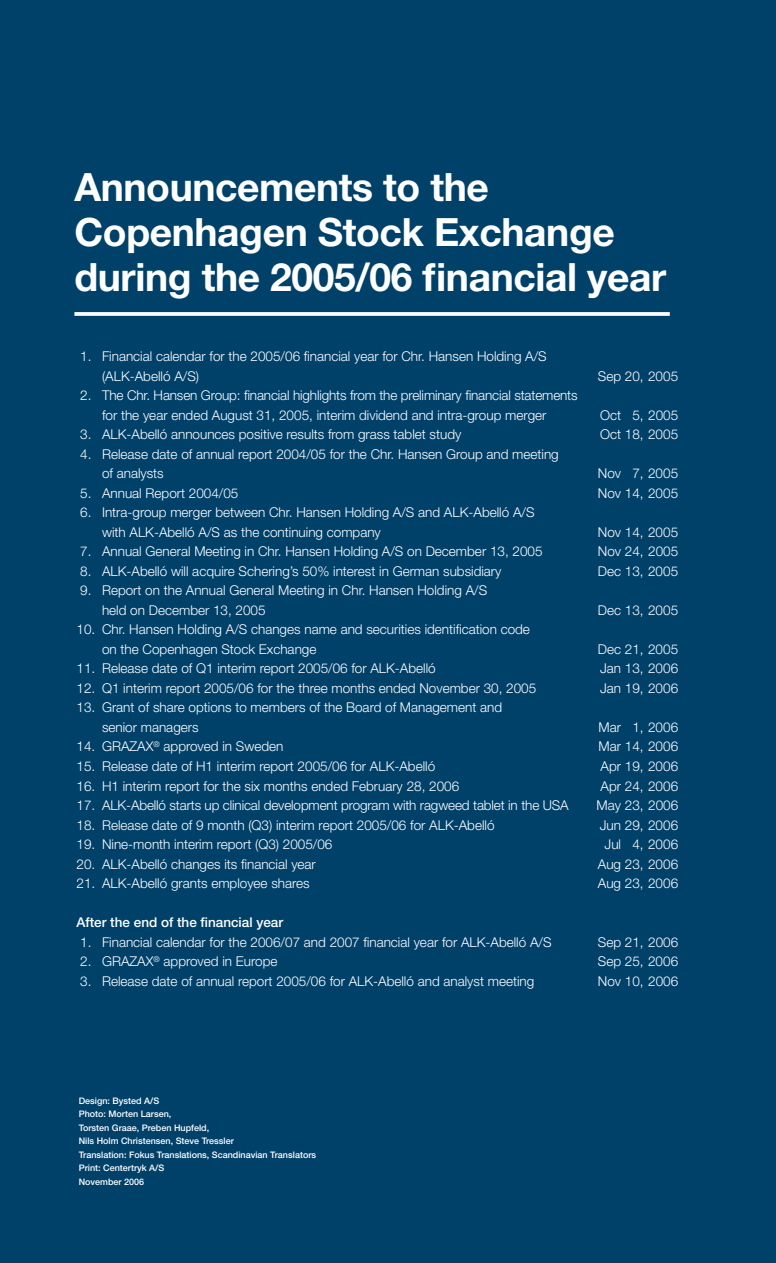
<style>
.page{position:relative;width:776px;height:1263px;background:#00416a}
.page>*{position:absolute;margin:0;border:0;box-sizing:border-box;transform-origin:0 0}
.t1{font:700 39px/45px "Helvetica Neue";letter-spacing:-.01em;color:#fff}
.t2{font:300 13.5px/19.5px "Helvetica Neue";color:#fff}
.t3{font:500 13.5px "Helvetica Neue";color:#fff}
.t4{font:500 9px/13.5px "Helvetica Neue";color:#fff}
</style>
<div class="page">
<svg style="left:74px;top:312px;width:596px;height:4px;background:#eff3f5"></svg>
<h1 class="t1" style="left:74px;top:164px;width:593px">Announcements to the<br>Copenhagen Stock Exchange during the 2005/06 financial year</h1>
<p class="t2" style="left:102px;top:347px;width:446px;text-indent:-22px">1. Financial calendar for the 2005/06 financial year for Chr. Hansen Holding A/S (ALK-Abelló A/S)</p>
<p class="t2" style="left:102px;top:386px;width:477px;text-indent:-22px">2. The Chr. Hansen Group: financial highlights from the preliminary financial statements for the year ended August 31, 2005, interim dividend and intra-group merger</p>
<p class="t2" style="left:598px;top:366px;width:82px">Sep 20, 2005</p>
<p class="t2" style="left:600px;top:405px;width:80px">Oct 5, 2005</p>
<p class="t2" style="left:80px;top:425px;width:383px">3. ALK-Abelló announces positive results from grass tablet study</p>
<p class="t2" style="left:600px;top:425px;width:80px">Oct 18, 2005</p>
<p class="t2" style="left:102px;top:444px;width:458px;text-indent:-22px">4. Release date of annual report 2004/05 for the Chr. Hansen Group and meeting of analysts</p>
<p class="t2" style="left:598px;top:464px;width:82px">Nov 7, 2005</p>
<p class="t2" style="left:80px;top:483px;width:160px">5. Annual Report 2004/05</p>
<p class="t2" style="left:598px;top:483px;width:82px">Nov 14, 2005</p>
<p class="t2" style="left:102px;top:503px;width:434px;text-indent:-22px">6. Intra-group merger between Chr. Hansen Holding A/S and ALK-Abelló A/S with ALK-Abelló A/S as the continuing company</p>
<p class="t2" style="left:598px;top:522px;width:82px">Nov 14, 2005</p>
<p class="t2" style="left:80px;top:542px;width:464px">7. Annual General Meeting in Chr. Hansen Holding A/S on December 13, 2005</p>
<p class="t2" style="left:598px;top:542px;width:82px">Nov 24, 2005</p>
<p class="t2" style="left:80px;top:561px;width:423px">8. ALK-Abelló will acquire Schering’s 50% interest in German subsidiary</p>
<p class="t2" style="left:598px;top:561px;width:82px">Dec 13, 2005</p>
<p class="t2" style="left:102px;top:581px;width:387px;text-indent:-22px">9. Report on the Annual General Meeting in Chr. Hansen Holding A/S held on December 13, 2005</p>
<p class="t2" style="left:598px;top:600px;width:82px">Dec 13, 2005</p>
<p class="t2" style="left:102px;top:620px;width:429px;text-indent:-26px">10. Chr. Hansen Holding A/S changes name and securities identification code on the Copenhagen Stock Exchange</p>
<p class="t2" style="left:598px;top:639px;width:82px">Dec 21, 2005</p>
<p class="t2" style="left:77px;top:659px;width:361px">11. Release date of Q1 interim report 2005/06 for ALK-Abelló</p>
<p class="t2" style="left:600px;top:659px;width:80px">Jan 13, 2006</p>
<p class="t2" style="left:77px;top:678px;width:461px">12. Q1 interim report 2005/06 for the three months ended November 30, 2005</p>
<p class="t2" style="left:600px;top:678px;width:80px">Jan 19, 2006</p>
<p class="t2" style="left:102px;top:698px;width:402px;text-indent:-26px">13. Grant of share options to members of the Board of Management and senior managers</p>
<p class="t2" style="left:599px;top:717px;width:81px">Mar 1, 2006</p>
<p class="t2" style="left:77px;top:737px;width:208px">14. GRAZAX<sup>®</sup> approved in Sweden</p>
<p class="t2" style="left:599px;top:737px;width:81px">Mar 14, 2006</p>
<p class="t2" style="left:77px;top:756px;width:360px">15. Release date of H1 interim report 2005/06 for ALK-Abelló</p>
<p class="t2" style="left:601px;top:756px;width:79px">Apr 19, 2006</p>
<p class="t2" style="left:77px;top:776px;width:384px">16. H1 interim report for the six months ended February 28, 2006</p>
<p class="t2" style="left:601px;top:776px;width:79px">Apr 24, 2006</p>
<p class="t2" style="left:77px;top:795px;width:494px">17. ALK-Abelló starts up clinical development program with ragweed tablet in the USA</p>
<p class="t2" style="left:597px;top:795px;width:83px">May 23, 2006</p>
<p class="t2" style="left:77px;top:815px;width:419px">18. Release date of 9 month (Q3) interim report 2005/06 for ALK-Abelló</p>
<p class="t2" style="left:600px;top:815px;width:80px">Jun 29, 2006</p>
<p class="t2" style="left:77px;top:834px;width:257px">19. Nine-month interim report (Q3) 2005/06</p>
<p class="t2" style="left:605px;top:834px;width:75px">Jul 4, 2006</p>
<p class="t2" style="left:77px;top:854px;width:241px">20. ALK-Abelló changes its financial year</p>
<p class="t2" style="left:598px;top:854px;width:82px">Aug 23, 2006</p>
<p class="t2" style="left:77px;top:873px;width:235px">21. ALK-Abelló grants employee shares</p>
<p class="t2" style="left:598px;top:873px;width:82px">Aug 23, 2006</p>
<p class="t3" style="left:77px;top:914px;width:208px">After the end of the financial year</p>
<p class="t2" style="left:80px;top:932px;width:473px">1. Financial calendar for the 2006/07 and 2007 financial year for ALK-Abelló A/S</p>
<p class="t2" style="left:598px;top:932px;width:82px">Sep 21, 2006</p>
<p class="t2" style="left:80px;top:951px;width:199px">2. GRAZAX<sup>®</sup> approved in Europe</p>
<p class="t2" style="left:598px;top:951px;width:82px">Sep 25, 2006</p>
<p class="t2" style="left:80px;top:971px;width:455px">3. Release date of annual report 2005/06 for ALK-Abelló and analyst meeting</p>
<p class="t2" style="left:598px;top:971px;width:82px">Nov 10, 2006</p>
<p class="t4" style="left:79px;top:1094px;width:239px">Design: Bysted A/S<br>Photo: Morten Larsen,<br>Torsten Graae, Preben Hupfeld,<br>Nils Holm Christensen, Steve Tressler<br>Translation: Fokus Translations, Scandinavian Translators<br>Print: Centertryk A/S<br>November 2006</p>
</div>
